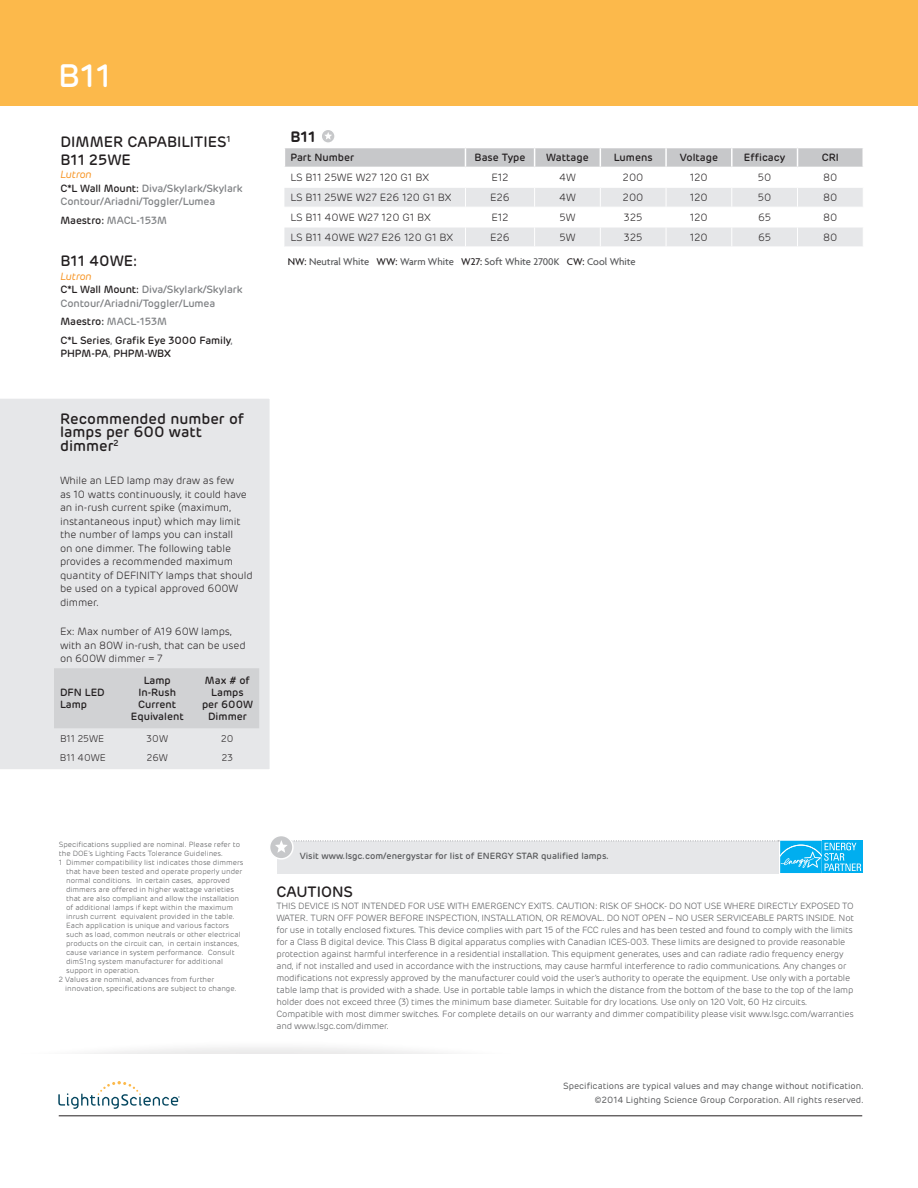
<style>
.page{position:relative;width:918px;height:1188px;background:#fff}
.page>*{position:absolute;margin:0;border:0;box-sizing:border-box;transform-origin:0 0}
.Paragraph_Style_3{font:500 32.4px "Rubrik";color:#fff}
.Paragraph_Style_3-2{font:500 15px/13.5px "Rubrik";color:#231f20}
.Paragraph_Style_3-3{font:600 15px "Rubrik";color:#231f20}
.Paragraph_Style_3-4{font:300 10.5px/13.5px "Rubrik";letter-spacing:-.01em;color:#231f20}
.Paragraph_Style_3-5{font:500 10.5px/13.5px "Rubrik";letter-spacing:-.01em;color:#808285}
.Paragraph_Style_3-6{font:500 10.5px/12px "Rubrik";color:#231f20}
.Paragraph_Style_3-7{font:500 10.5px "Agenda";color:#57585a}
.Paragraph_Style_3-8{font:italic 10.5px "Rubrik";letter-spacing:-.01em;color:#f79321}
.Paragraph_Style_3-9{font:300 9.75px "Rubrik";color:#231f20}
.Paragraph_Style_3-10{font:300 9px/12px "Rubrik";letter-spacing:-.02em;color:#57585a}
.t1{font:9px/13.5px "Rubrik";color:#57585a;text-align:right}
.Paragraph_Style_3-11{font:500 9px "Rubrik";color:#57585a}
.Paragraph_Style_3-12{font:300 7.5px/9px "Rubrik";color:#57585a}
.s1{color:#231f20}
.s2{color:#808285}
</style>
<div class="page">
<div style="left:0;top:1040px;width:702px;height:148px;background:#231f20;opacity:.1"></div>
<div style="left:0;top:1055px;width:918px;height:133px;background:#fff"></div>
<hr style="left:59px;top:1115px;width:803px;height:1px;background:#231f20">
<svg style="left:58px;top:1081px;width:122px;height:28px"></svg>
<div style="left:0;top:0;width:918px;height:106px;background:#fcb94b"></div>
<div style="left:0;top:399px;width:270px;height:370px;background:#e6e7e9"></div>
<div style="left:54px;top:668px;width:205px;height:60px;background:#d1d2d4"></div>
<div style="left:270px;top:836px;width:23px;height:23px;background:#c7c8ca;border-radius:50%"></div>
<div style="left:269px;top:835px;width:25px;height:25px;border:2px solid #fff;border-radius:50%"></div>
<svg style="left:275px;top:840px;width:588px;height:34px;background:#cde1e9"></svg>
<svg style="left:284px;top:130px;width:579px;height:116px"></svg>
<p class="Paragraph_Style_3" style="left:58px;top:56px;width:55px">B11</p>
<p class="Paragraph_Style_3-2" style="left:60px;top:135px;width:172px">DIMMER CAPABILITIES<sup>1</sup></p>
<p class="Paragraph_Style_3-2" style="left:60px;top:153px;width:72px">B11 25WE</p>
<p class="Paragraph_Style_3-8" style="left:60px;top:168px;width:33px">Lutron</p>
<p class="Paragraph_Style_3-5" style="left:60px;top:182px;width:184px"><span class="s1">C*L Wall Mount:</span> Diva/Skylark/Skylark<br>Contour/Ariadni/Toggler/Lumea</p>
<p class="Paragraph_Style_3-5" style="left:60px;top:214px;width:108px"><span class="s1">Maestro:</span> MACL-153M</p>
<p class="Paragraph_Style_3-2" style="left:60px;top:255px;width:78px">B11 40WE:</p>
<p class="Paragraph_Style_3-8" style="left:60px;top:270px;width:33px">Lutron</p>
<p class="Paragraph_Style_3-5" style="left:60px;top:283px;width:184px"><span class="s1">C*L Wall Mount:</span> Diva/Skylark/Skylark<br>Contour/Ariadni/Toggler/Lumea</p>
<p class="Paragraph_Style_3-5" style="left:60px;top:315px;width:108px"><span class="s1">Maestro:</span> MACL-153M</p>
<p class="Paragraph_Style_3-6" style="left:60px;top:334px;width:174px;line-height:13.5px">C*L Series<span class="s2">,</span> Grafik Eye 3000 Family<span class="s2">,<br></span>PHPM-PA<span class="s2">,</span> PHPM-WBX</p>
<p class="Paragraph_Style_3-2" style="left:60px;top:412px;width:186px">Recommended number of</p>
<p class="Paragraph_Style_3-2" style="left:60px;top:425px;width:144px">lamps per 600 watt dimmer<sup>2</sup></p>
<p class="Paragraph_Style_3-4" style="left:60px;top:474px;width:194px">While an LED lamp may draw as few<br>as 10 watts continuously, it could have an in-rush current spike (maximum, instantaneous input) which may limit the number of lamps you can install<br>on one dimmer. The following table provides a recommended maximum quantity of DEFINITY lamps that should be used on a typical approved 600W dimmer.</p>
<p class="Paragraph_Style_3-4" style="left:60px;top:625px;width:187px">Ex: Max number of A19 60W lamps, with an 80W in-rush, that can be used on 600W dimmer = 7</p>
<p class="Paragraph_Style_3-6" style="left:60px;top:687px;width:46px">DFN LED<br>Lamp</p>
<p class="Paragraph_Style_3-6" style="left:131px;top:675px;width:54px;text-align:center">Lamp<br>In-Rush<br>Current<br>Equivalent</p>
<p class="Paragraph_Style_3-6" style="left:202px;top:675px;width:52px;text-align:center">Max # of<br>Lamps per 600W<br>Dimmer</p>
<p class="Paragraph_Style_3-9" style="left:60px;top:733px;width:46px">B11 25WE</p>
<p class="Paragraph_Style_3-9" style="left:147px;top:733px;width:23px">30W</p>
<p class="Paragraph_Style_3-9" style="left:221px;top:733px;width:14px">20</p>
<p class="Paragraph_Style_3-9" style="left:60px;top:752px;width:47px">B11 40WE</p>
<p class="Paragraph_Style_3-9" style="left:147px;top:752px;width:23px">26W</p>
<p class="Paragraph_Style_3-9" style="left:222px;top:752px;width:13px">23</p>
<p class="Paragraph_Style_3-3" style="left:290px;top:127px;width:27px">B11</p>
<p class="Paragraph_Style_3-6" style="left:290px;top:152px;width:65px">Part Number</p>
<p class="Paragraph_Style_3-6" style="left:475px;top:152px;width:52px">Base Type</p>
<p class="Paragraph_Style_3-6" style="left:546px;top:152px;width:44px">Wattage</p>
<p class="Paragraph_Style_3-6" style="left:614px;top:152px;width:40px">Lumens</p>
<p class="Paragraph_Style_3-6" style="left:680px;top:152px;width:40px">Voltage</p>
<p class="Paragraph_Style_3-6" style="left:744px;top:152px;width:43px">Efficacy</p>
<p class="Paragraph_Style_3-6" style="left:822px;top:152px;width:19px">CRI</p>
<p class="Paragraph_Style_3-4" style="left:290px;top:171px;width:140px">LS B11 25WE W27 120 G1 BX</p>
<p class="Paragraph_Style_3-4" style="left:491px;top:171px;width:19px">E12</p>
<p class="Paragraph_Style_3-4" style="left:559px;top:171px;width:18px">4W</p>
<p class="Paragraph_Style_3-4" style="left:623px;top:171px;width:22px">200</p>
<p class="Paragraph_Style_3-4" style="left:690px;top:171px;width:19px">120</p>
<p class="Paragraph_Style_3-4" style="left:758px;top:171px;width:15px">50</p>
<p class="Paragraph_Style_3-4" style="left:823px;top:171px;width:16px">80</p>
<p class="Paragraph_Style_3-4" style="left:290px;top:191px;width:163px">LS B11 25WE W27 E26 120 G1 BX</p>
<p class="Paragraph_Style_3-4" style="left:490px;top:191px;width:21px">E26</p>
<p class="Paragraph_Style_3-4" style="left:559px;top:191px;width:18px">4W</p>
<p class="Paragraph_Style_3-4" style="left:623px;top:191px;width:22px">200</p>
<p class="Paragraph_Style_3-4" style="left:690px;top:191px;width:19px">120</p>
<p class="Paragraph_Style_3-4" style="left:758px;top:191px;width:15px">50</p>
<p class="Paragraph_Style_3-4" style="left:823px;top:191px;width:16px">80</p>
<p class="Paragraph_Style_3-4" style="left:290px;top:211px;width:142px">LS B11 40WE W27 120 G1 BX</p>
<p class="Paragraph_Style_3-4" style="left:491px;top:211px;width:19px">E12</p>
<p class="Paragraph_Style_3-4" style="left:559px;top:211px;width:17px">5W</p>
<p class="Paragraph_Style_3-4" style="left:624px;top:211px;width:20px">325</p>
<p class="Paragraph_Style_3-4" style="left:690px;top:211px;width:19px">120</p>
<p class="Paragraph_Style_3-4" style="left:758px;top:211px;width:15px">65</p>
<p class="Paragraph_Style_3-4" style="left:823px;top:211px;width:16px">80</p>
<p class="Paragraph_Style_3-4" style="left:290px;top:231px;width:164px">LS B11 40WE W27 E26 120 G1 BX</p>
<p class="Paragraph_Style_3-4" style="left:490px;top:231px;width:21px">E26</p>
<p class="Paragraph_Style_3-4" style="left:559px;top:231px;width:17px">5W</p>
<p class="Paragraph_Style_3-4" style="left:624px;top:231px;width:20px">325</p>
<p class="Paragraph_Style_3-4" style="left:690px;top:231px;width:19px">120</p>
<p class="Paragraph_Style_3-4" style="left:758px;top:231px;width:15px">65</p>
<p class="Paragraph_Style_3-4" style="left:823px;top:231px;width:16px">80</p>
<p class="Paragraph_Style_3-7" style="left:288px;top:255px;width:350px"><span class="s1">NW:</span> Neutral White <span class="s1">WW:</span> Warm White <span class="s1">W27:</span> Soft White 2700K <span class="s1">CW:</span> Cool White</p>
<p class="Paragraph_Style_3-12" style="left:59px;top:840px;width:183px">Specifications supplied are nominal. Please refer to the DOE’s Lighting Facts Tolerance Guidelines.</p>
<p class="Paragraph_Style_3-12" style="left:66px;top:858px;width:179px;text-indent:-7px">1 Dimmer compatibility list indicates those dimmers that have been tested and operate properly under normal conditions. In certain cases, approved dimmers are offered in higher wattage varieties that are also compliant and allow the installation of additional lamps if kept within the maximum inrush current equivalent provided in the table.<br>Each application is unique and various factors such as load, common neutrals or other electrical products on the circuit can, in certain instances, cause variance in system performance. Consult dimS1ng system manufacturer for additional support in operation.</p>
<p class="Paragraph_Style_3-12" style="left:65px;top:975px;width:173px;text-indent:-6px">2 Values are nominal, advances from further innovation, specifications are subject to change.</p>
<p class="Paragraph_Style_3-11" style="left:300px;top:850px;width:311px">Visit www.lsgc.com/energystar for list of ENERGY STAR qualified lamps.</p>
<p class="Paragraph_Style_3-2" style="left:276px;top:886px;width:78px">CAUTIONS</p>
<p class="Paragraph_Style_3-10" style="left:276px;top:900px;width:579px">THIS DEVICE IS NOT INTENDED FOR USE WITH EMERGENCY EXITS. CAUTION: RISK OF SHOCK- DO NOT USE WHERE DIRECTLY EXPOSED TO WATER. TURN OFF POWER BEFORE INSPECTION, INSTALLATION, OR REMOVAL. DO NOT OPEN – NO USER SERVICEABLE PARTS INSIDE. Not for use in totally enclosed fixtures. This device complies with part 15 of the FCC rules and has been tested and found to comply with the limits for a Class B digital device. This Class B digital apparatus complies with Canadian ICES-003. These limits are designed to provide reasonable protection against harmful interference in a residential installation. This equipment generates, uses and can radiate radio frequency energy and, if not installed and used in accordance with the instructions, may cause harmful interference to radio communications. Any changes or modifications not expressly approved by the manufacturer could void the user’s authority to operate the equipment. Use only with a portable table lamp that is provided with a shade. Use in portable table lamps in which the distance from the bottom of the base to the top of the lamp holder does not exceed three (3) times the minimum base diameter. Suitable for dry locations. Use only on 120 Volt, 60 Hz circuits.</p>
<p class="Paragraph_Style_3-10" style="left:276px;top:1008px;width:579px">Compatible with most dimmer switches. For complete details on our warranty and dimmer compatibility please visit www.lsgc.com/warranties and www.lsgc.com/dimmer.</p>
<p class="t1" style="left:563px;top:1079px;width:302px">Specifications are typical values and may change without notification. ©2014 Lighting Science Group Corporation. All rights reserved.</p>
</div>
